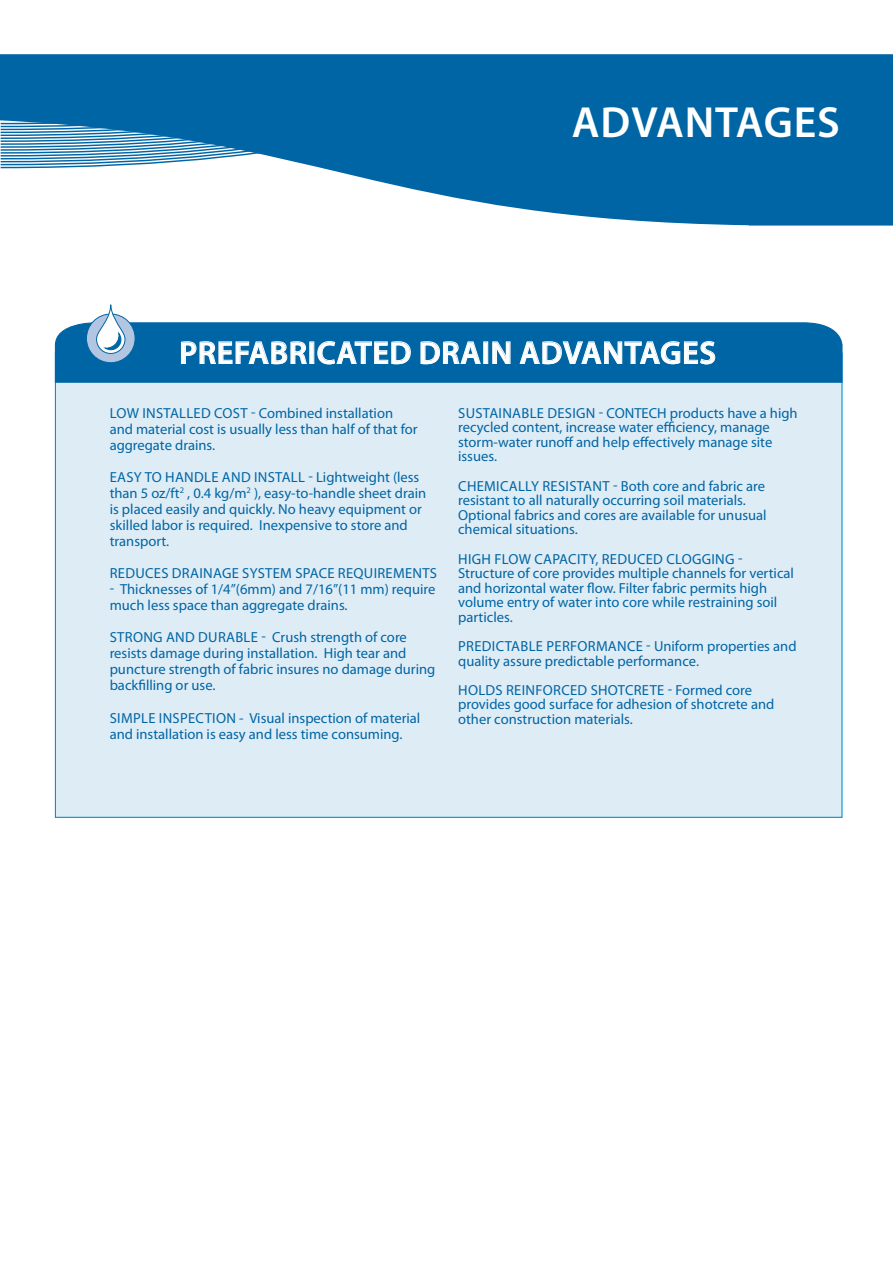
<style>
.page{position:relative;width:893px;height:1263px;background:#fff}
.page>*{position:absolute;margin:0;border:0;box-sizing:border-box;transform-origin:0 0}
.t1{font:600 43.8px "Myriad Pro";letter-spacing:.02em;color:#fff}
.t2{font:600 32.1px "Myriad Pro";letter-spacing:.02em;color:#fff}
.t3{font:14.55px/14.5px "Myriad Pro";color:#0065a4}
.t4{font:14.55px "Myriad Pro";letter-spacing:.02em;color:#0065a4}
</style>
<div class="page">
<svg style="left:0;top:54px;width:893px;height:172px;fill:#0065a4"></svg>
<svg style="left:0;top:72px;width:670px;height:97px;background:#1672ac"></svg>
<div style="left:55px;top:353px;width:787px;height:464px;background:#deecf6"></div>
<svg style="left:54px;top:322px;width:789px;height:61px;background:#1471ab"></svg>
<div style="left:86px;top:314px;width:49px;height:49px;background:#b2c6e1;border-radius:50%"></div>
<div style="left:86px;top:314px;width:49px;height:49px;border:1px solid #0065a4;border-radius:50%"></div>
<svg style="left:96px;top:304px;width:29px;height:50px"></svg>
<p class="t1" style="left:572px;top:96px;width:269px">ADVANTAGES</p>
<p class="t2" style="left:179px;top:334px;width:538px">PREFABRICATED DRAIN ADVANTAGES</p>
<p class="t3" style="left:110px;top:406px;width:310px;line-height:16px">LOW INSTALLED COST - Combined installation and material cost is usually less than half of that for aggregate drains.</p>
<p class="t3" style="left:110px;top:470px;width:318px;line-height:16px">EASY TO HANDLE AND INSTALL - Lightweight (less than 5 oz/ft<sup>2</sup> , 0.4 kg/m<sup>2</sup> ), easy-to-handle sheet drain is placed easily and quickly. No heavy equipment or skilled labor is required. Inexpensive to store and transport.</p>
<p class="t4" style="left:110px;top:568px;width:329px">REDUCES DRAINAGE SYSTEM SPACE REQUIREMENTS</p>
<p class="t3" style="left:110px;top:583px;width:327px;line-height:16px">- Thicknesses of 1/4”(6mm) and 7/16”(11 mm) require much less space than aggregate drains.</p>
<p class="t3" style="left:110px;top:631px;width:327px;line-height:16px">STRONG AND DURABLE - Crush strength of core resists damage during installation. High tear and puncture strength of fabric insures no damage during backfilling or use.</p>
<p class="t3" style="left:110px;top:711px;width:312px;line-height:16px">SIMPLE INSPECTION - Visual inspection of material and installation is easy and less time consuming.</p>
<p class="t3" style="left:458px;top:407px;width:341px">SUSTAINABLE DESIGN - CONTECH products have a high recycled content, increase water efficiency, manage storm-water runoff and help effectively manage site issues.</p>
<p class="t3" style="left:458px;top:480px;width:310px">CHEMICALLY RESISTANT - Both core and fabric are resistant to all naturally occurring soil materials.<br>Optional fabrics and cores are available for unusual chemical situations.</p>
<p class="t3" style="left:458px;top:553px;width:337px">HIGH FLOW CAPACITY, REDUCED CLOGGING - Structure of core provides multiple channels for vertical and horizontal water flow. Filter fabric permits high volume entry of water into core while restraining soil particles.</p>
<p class="t3" style="left:458px;top:640px;width:340px">PREDICTABLE PERFORMANCE - Uniform properties and quality assure predictable performance.</p>
<p class="t3" style="left:458px;top:684px;width:318px">HOLDS REINFORCED SHOTCRETE - Formed core provides good surface for adhesion of shotcrete and other construction materials.</p>
</div>
